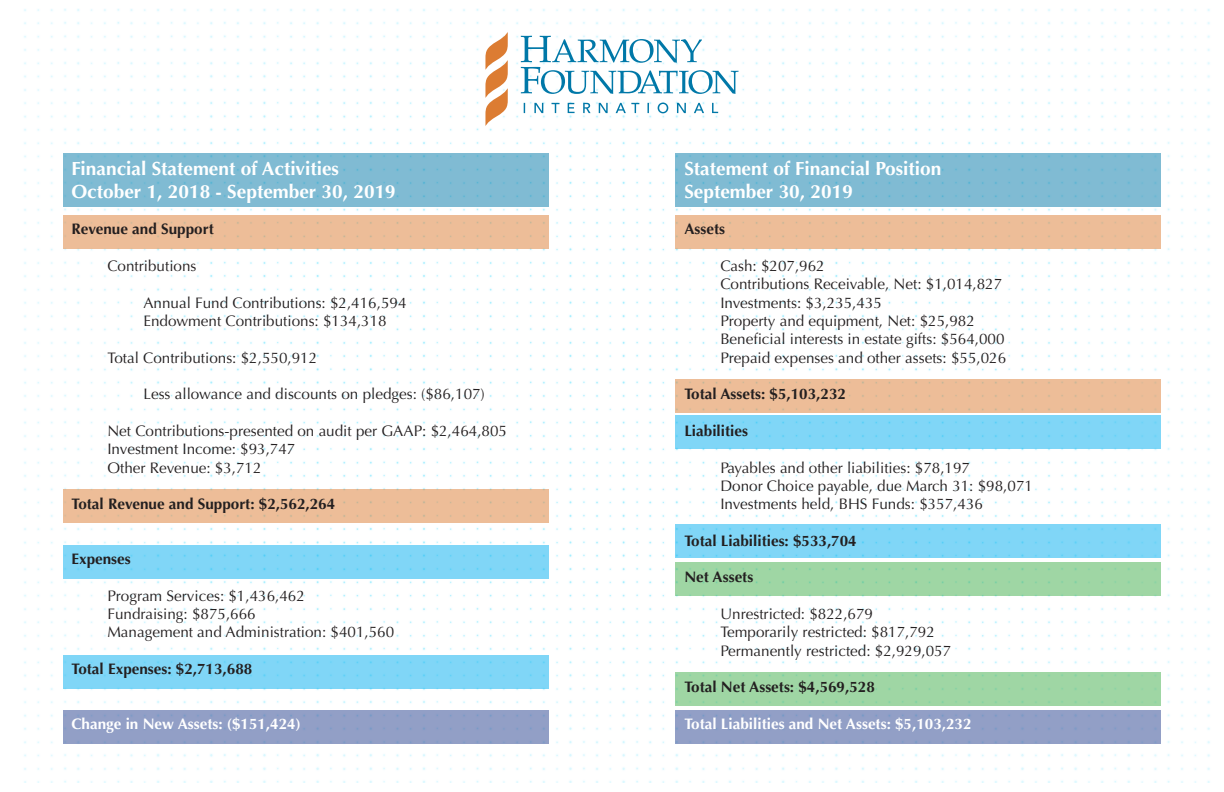
<style>
.page{position:relative;width:1224px;height:792px;background:#fff}
.page>*{position:absolute;margin:0;border:0;box-sizing:border-box;transform-origin:0 0}
.t1{font:700 19.1px/22.9px "Optima";color:#fff}
.t2{font:15.3px "Optima";color:#231f20}
.t3{font:700 15.3px "Optima";color:#231f20}
.t4{font:700 15.3px "Optima";color:#fff}
</style>
<div class="page">
<img style="left:24px;top:9px;width:1186px;height:774px">
<div style="left:63px;top:153px;width:486px;height:54px;background:#80bbd3"></div>
<div style="left:63px;top:215px;width:486px;height:34px;background:#edbd98"></div>
<div style="left:63px;top:489px;width:486px;height:34px;background:#edbd98"></div>
<div style="left:63px;top:545px;width:486px;height:34px;background:#80d6f7"></div>
<div style="left:63px;top:655px;width:486px;height:33px;background:#80d6f7"></div>
<div style="left:63px;top:710px;width:486px;height:34px;background:#929fc6"></div>
<div style="left:675px;top:153px;width:486px;height:54px;background:#80bbd3"></div>
<div style="left:675px;top:215px;width:486px;height:34px;background:#edbd98"></div>
<div style="left:675px;top:379px;width:486px;height:34px;background:#edbd98"></div>
<div style="left:675px;top:415px;width:486px;height:34px;background:#80d6f7"></div>
<div style="left:675px;top:524px;width:486px;height:34px;background:#80d6f7"></div>
<div style="left:675px;top:562px;width:486px;height:34px;background:#9fd6a4"></div>
<div style="left:675px;top:672px;width:486px;height:34px;background:#9fd6a4"></div>
<div style="left:675px;top:710px;width:486px;height:34px;background:#929fc6"></div>
<svg style="left:521px;top:36px;width:218px;height:58px"></svg>
<svg style="left:485px;top:32px;width:23px;height:94px"></svg>
<svg style="left:524px;top:103px;width:194px;height:10px"></svg>
<p class="t1" style="left:71px;top:157px;width:326px">Financial Statement of Activities<br>October 1, 2018 - September 30, 2019</p>
<p class="t3" style="left:71px;top:220px;width:144px">Revenue and Support</p>
<p class="t2" style="left:107px;top:257px;width:91px">Contributions</p>
<p class="t2" style="left:143px;top:294px;width:265px">Annual Fund Contributions: $2,416,594</p>
<p class="t2" style="left:143px;top:312px;width:245px">Endowment Contributions: $134,318</p>
<p class="t2" style="left:107px;top:349px;width:211px">Total Contributions: $2,550,912</p>
<p class="t2" style="left:143px;top:385px;width:343px">Less allowance and discounts on pledges: ($86,107)</p>
<p class="t2" style="left:107px;top:422px;width:401px">Net Contributions-presented on audit per GAAP: $2,464,805</p>
<p class="t2" style="left:107px;top:440px;width:189px">Investment Income: $93,747</p>
<p class="t2" style="left:107px;top:458px;width:156px">Other Revenue: $3,712</p>
<p class="t3" style="left:71px;top:495px;width:265px">Total Revenue and Support: $2,562,264</p>
<p class="t3" style="left:71px;top:550px;width:61px">Expenses</p>
<p class="t2" style="left:107px;top:587px;width:199px">Program Services: $1,436,462</p>
<p class="t2" style="left:107px;top:605px;width:150px">Fundraising: $875,666</p>
<p class="t2" style="left:107px;top:623px;width:288px">Management and Administration: $401,560</p>
<p class="t3" style="left:71px;top:660px;width:182px">Total Expenses: $2,713,688</p>
<p class="t4" style="left:71px;top:715px;width:231px">Change in New Assets: ($151,424)</p>
<p class="t1" style="left:684px;top:157px;width:259px">Statement of Financial Position<br>September 30, 2019</p>
<p class="t3" style="left:684px;top:220px;width:42px">Assets</p>
<p class="t2" style="left:720px;top:257px;width:106px">Cash: $207,962</p>
<p class="t2" style="left:720px;top:275px;width:283px">Contributions Receivable, Net: $1,014,827</p>
<p class="t2" style="left:720px;top:294px;width:163px">Investments: $3,235,435</p>
<p class="t2" style="left:720px;top:312px;width:256px">Property and equipment, Net: $25,982</p>
<p class="t2" style="left:720px;top:330px;width:286px">Beneficial interests in estate gifts: $564,000</p>
<p class="t2" style="left:720px;top:349px;width:287px">Prepaid expenses and other assets: $55,026</p>
<p class="t3" style="left:684px;top:385px;width:163px">Total Assets: $5,103,232</p>
<p class="t3" style="left:684px;top:422px;width:65px">Liabilities</p>
<p class="t2" style="left:720px;top:458px;width:251px">Payables and other liabilities: $78,197</p>
<p class="t2" style="left:720px;top:477px;width:314px">Donor Choice payable, due March 31: $98,071</p>
<p class="t2" style="left:720px;top:495px;width:264px">Investments held, BHS Funds: $357,436</p>
<p class="t3" style="left:684px;top:532px;width:174px">Total Liabilities: $533,704</p>
<p class="t3" style="left:684px;top:568px;width:70px">Net Assets</p>
<p class="t2" style="left:720px;top:605px;width:154px">Unrestricted: $822,679</p>
<p class="t2" style="left:720px;top:623px;width:216px">Temporarily restricted: $817,792</p>
<p class="t2" style="left:720px;top:642px;width:232px">Permanently restricted: $2,929,057</p>
<p class="t3" style="left:684px;top:678px;width:192px">Total Net Assets: $4,569,528</p>
<p class="t4" style="left:684px;top:715px;width:289px">Total Liabilities and Net Assets: $5,103,232</p>
</div>
